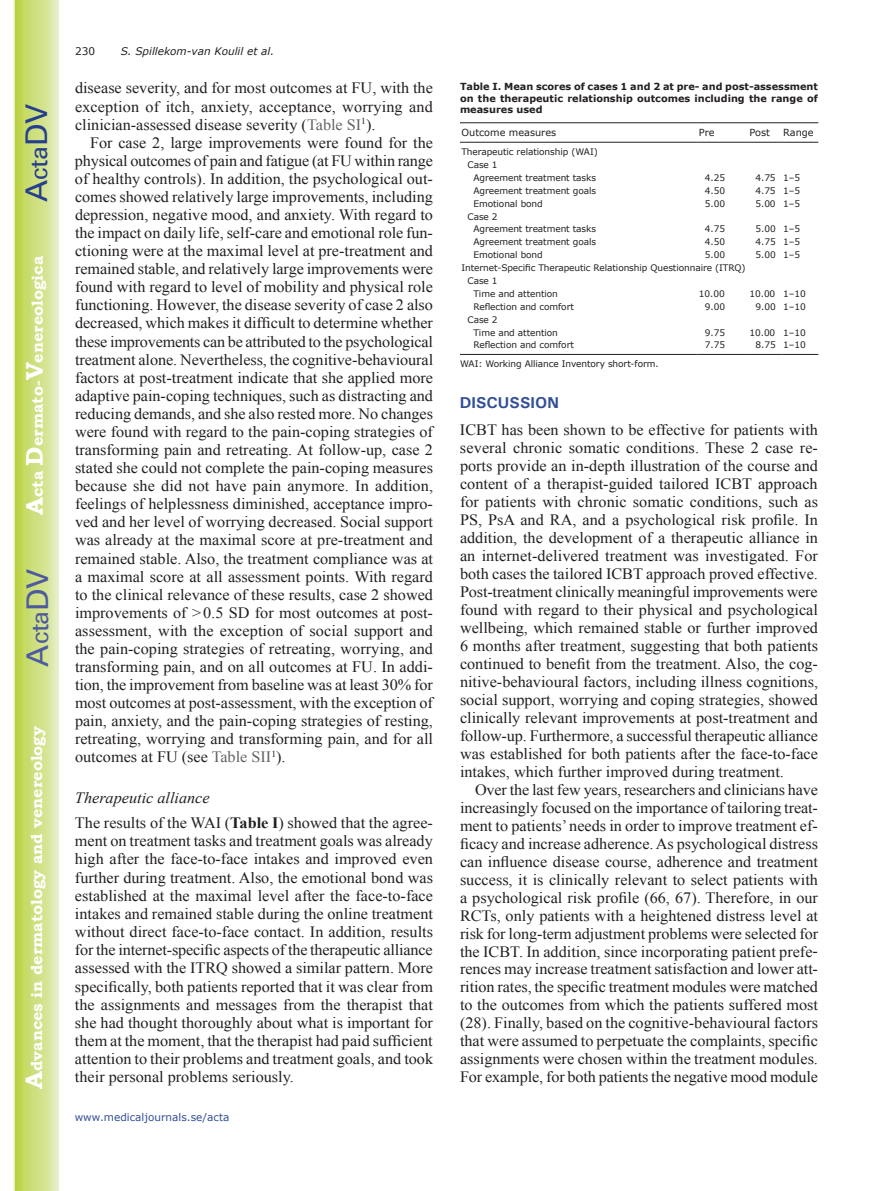
<style>
.page{position:relative;width:893px;height:1191px;background:#fff}
.page>*{position:absolute;margin:0;border:0;box-sizing:border-box;transform-origin:0 0}
.t1{font:30px "Univers";color:#4d5a9e}
.t2{font:30px "Univers";color:#253f8e}
.t3{font:15.75px/18px "Times New Roman";color:#231f20;text-align:justify}
.t4{font:700 15.75px "Bookman Old Style";color:#fff}
.t5{font:700 15.75px "Univers";color:#324f95}
.t6{font:10.5px "Verdana";color:#324f95}
.t7{font:italic 10.5px "Verdana";color:#231f20}
.t8{font:10.5px "Verdana";color:#231f20}
.t9{font:700 9.75px/11.7px "Verdana";color:#231f20;text-align:justify}
.t10{font:9.75px "Verdana";color:#231f20}
.t11{font:9px/12.9px "Verdana";letter-spacing:-.01em;color:#231f20}
.s1{font-size:24px}
.s2{color:#636366}
.s3{font-style:italic}
.s4{font-weight:700}
</style>
<div class="page">
<svg style="left:14px;top:0;width:45px;height:1191px;background:#cfe084"></svg>
<svg style="left:460px;top:123px;width:358px;height:19px"></svg>
<hr style="left:460px;top:122px;width:237px;height:1px;background:#231f20">
<hr style="left:697px;top:122px;width:51px;height:1px;background:#231f20">
<hr style="left:748px;top:122px;width:34px;height:1px;background:#231f20">
<hr style="left:782px;top:122px;width:36px;height:1px;background:#231f20">
<hr style="left:460px;top:142px;width:237px;height:1px;background:#231f20">
<hr style="left:697px;top:142px;width:51px;height:1px;background:#231f20">
<hr style="left:748px;top:142px;width:34px;height:1px;background:#231f20">
<hr style="left:782px;top:142px;width:36px;height:1px;background:#231f20">
<hr style="left:460px;top:354px;width:237px;height:1px;background:#231f20">
<hr style="left:697px;top:354px;width:51px;height:1px;background:#231f20">
<hr style="left:748px;top:354px;width:34px;height:1px;background:#231f20">
<hr style="left:782px;top:354px;width:36px;height:1px;background:#231f20">
<h1 class="t2" style="left:19px;top:202px;width:100px;rotate:-90deg">A<span class="s1">cta</span>DV</h1>
<p class="t4" style="left:28px;top:515px;width:260px;rotate:-90deg"><span class="s1">A</span>cta <span class="s1">D</span>ermato-<span class="s1">V</span>enereologica</p>
<h1 class="t1" style="left:20px;top:666px;width:100px;rotate:-90deg">A<span class="s1">cta</span>DV</h1>
<p class="t4" style="left:27px;top:1088px;width:364px;rotate:-90deg"><span class="s1">A</span>dvances in dermatology and venereology</p>
<p class="t8" style="left:75px;top:44px;width:22px">230</p>
<p class="t7" style="left:121px;top:44px;width:155px">S. Spillekom-van Koulil et al.</p>
<p class="t3" style="left:75px;top:79px;width:359px">disease severity, and for most outcomes at FU, with the exception of itch, anxiety, acceptance, worrying and clinician-assessed disease severity (<span class="s2">Table SI</span><sup>1</sup>).</p>
<p class="t3" style="left:75px;top:133px;width:360px;text-indent:15px">For case 2, large improvements were found for the physical outcomes of pain and fatigue (at FU within range of healthy controls). In addition, the psychological out&shy;comes showed relatively large improvements, including depression, negative mood, and anxiety. With regard to the impact on daily life, self-care and emotional role fun&shy;ctioning were at the maximal level at pre-treatment and remained stable, and relatively large improvements were found with regard to level of mobility and physical role functioning. However, the disease severity of case 2 also decreased, which makes it difficult to determine whether these improvements can be attributed to the psychological treatment alone. Nevertheless, the cognitive-behavioural factors at post-treatment indicate that she applied more adaptive pain-coping techniques, such as distracting and reducing demands, and she also rested more. No changes were found with regard to the pain-coping strategies of transforming pain and retreating. At follow-up, case 2 stated she could not complete the pain-coping measures because she did not have pain anymore. In addition, feelings of helplessness diminished, acceptance impro&shy;ved and her level of worrying decreased. Social support was already at the maximal score at pre-treatment and remained stable. Also, the treatment compliance was at a maximal score at all assessment points. With regard to the clinical relevance of these results, case 2 showed improvements of &gt;0.5 SD for most outcomes at post&shy;assessment, with the exception of social support and the pain-coping strategies of retreating, worrying, and transforming pain, and on all outcomes at FU. In addi&shy;tion, the improvement from baseline was at least 30% for most outcomes at post-assessment, with the exception of pain, anxiety, and the pain-coping strategies of resting, retreating, worrying and transforming pain, and for all outcomes at FU (see <span class="s2">Table SII</span><sup>1</sup>).</p>
<p class="t3" style="left:75px;top:784px;width:358px;line-height:25.7px"><span class="s3">Therapeutic alliance<br></span>The results of the WAI (<span class="s4">Table I</span>) showed that the agree-</p>
<p class="t3" style="left:75px;top:831px;width:360px">ment on treatment tasks and treatment goals was already high after the face-to-face intakes and improved even further during treatment. Also, the emotional bond was established at the maximal level after the face-to-face intakes and remained stable during the online treatment without direct face-to-face contact. In addition, results for the internet-specific aspects of the therapeutic alliance assessed with the ITRQ showed a similar pattern. More specifically, both patients reported that it was clear from the assignments and messages from the therapist that she had thought thoroughly about what is important for them at the moment, that the therapist had paid sufficient attention to their problems and treatment goals, and took their personal problems seriously.</p>
<p class="t6" style="left:75px;top:1110px;width:156px">www.medicaljournals.se/acta</p>
<p class="t9" style="left:460px;top:80px;width:359px">Table I. Mean scores of cases 1 and 2 at pre- and post-assessment on the therapeutic relationship outcomes including the range of measures used</p>
<p class="t10" style="left:461px;top:126px;width:96px">Outcome measures</p>
<p class="t10" style="left:699px;top:126px;width:17px">Pre</p>
<p class="t10" style="left:749px;top:126px;width:22px">Post</p>
<p class="t10" style="left:783px;top:126px;width:32px">Range</p>
<p class="t11" style="left:467px;top:145px;width:132px;text-indent:-6px">Therapeutic relationship (WAI)<br>Case 1</p>
<p class="t11" style="left:473px;top:171px;width:124px">Agreement treatment tasks</p>
<p class="t11" style="left:705px;top:171px;width:22px">4.25</p>
<p class="t11" style="left:755px;top:171px;width:46px">4.75 1–5</p>
<p class="t11" style="left:473px;top:184px;width:124px">Agreement treatment goals</p>
<p class="t11" style="left:705px;top:184px;width:22px">4.50</p>
<p class="t11" style="left:755px;top:184px;width:46px">4.75 1–5</p>
<p class="t11" style="left:473px;top:197px;width:71px">Emotional bond</p>
<p class="t11" style="left:705px;top:197px;width:22px">5.00</p>
<p class="t11" style="left:755px;top:197px;width:46px">5.00 1–5</p>
<p class="t11" style="left:473px;top:209px;width:124px;text-indent:-6px">Case 2<br>Agreement treatment tasks</p>
<p class="t11" style="left:705px;top:222px;width:22px">4.75</p>
<p class="t11" style="left:755px;top:222px;width:46px">5.00 1–5</p>
<p class="t11" style="left:473px;top:235px;width:124px">Agreement treatment goals</p>
<p class="t11" style="left:705px;top:235px;width:22px">4.50</p>
<p class="t11" style="left:755px;top:235px;width:46px">4.75 1–5</p>
<p class="t11" style="left:473px;top:248px;width:71px">Emotional bond</p>
<p class="t11" style="left:705px;top:248px;width:22px">5.00</p>
<p class="t11" style="left:755px;top:248px;width:46px">5.00 1–5</p>
<p class="t11" style="left:461px;top:261px;width:286px">Internet-Specific Therapeutic Relationship Questionnaire (ITRQ)</p>
<p class="t11" style="left:467px;top:274px;width:32px">Case 1</p>
<p class="t11" style="left:473px;top:287px;width:86px">Time and attention</p>
<p class="t11" style="left:699px;top:287px;width:27px">10.00</p>
<p class="t11" style="left:749px;top:287px;width:58px">10.00 1–10</p>
<p class="t11" style="left:473px;top:300px;width:102px">Reflection and comfort</p>
<p class="t11" style="left:705px;top:300px;width:22px">9.00</p>
<p class="t11" style="left:755px;top:300px;width:52px">9.00 1–10</p>
<p class="t11" style="left:473px;top:312px;width:86px;text-indent:-6px">Case 2<br>Time and attention</p>
<p class="t11" style="left:705px;top:325px;width:22px">9.75</p>
<p class="t11" style="left:749px;top:325px;width:58px">10.00 1–10</p>
<p class="t11" style="left:473px;top:338px;width:102px">Reflection and comfort</p>
<p class="t11" style="left:705px;top:338px;width:22px">7.75</p>
<p class="t11" style="left:755px;top:338px;width:52px">8.75 1–10</p>
<p class="t11" style="left:460px;top:357px;width:200px">WAI: Working Alliance Inventory short-form.</p>
<p class="t5" style="left:460px;top:393px;width:101px">DISCUSSION</p>
<p class="t3" style="left:460px;top:420px;width:360px">ICBT has been shown to be effective for patients with several chronic somatic conditions. These 2 case re&shy;ports provide an in-depth illustration of the course and content of a therapist-guided tailored ICBT approach for patients with chronic somatic conditions, such as PS, PsA and RA, and a psychological risk profile. In addition, the development of a therapeutic alliance in an internet-delivered treatment was investigated. For both cases the tailored ICBT approach proved effective.<br>Post-treatment clinically meaningful improvements were found with regard to their physical and psychological wellbeing, which remained stable or further improved 6 months after treatment, suggesting that both patients continued to benefit from the treatment. Also, the cog&shy;nitive-behavioural factors, including illness cognitions, social support, worrying and coping strategies, showed clinically relevant improvements at post-treatment and follow-up. Furthermore, a successful therapeutic alliance was established for both patients after the face-to-face intakes, which further improved during treatment.</p>
<p class="t3" style="left:460px;top:780px;width:360px;text-indent:15px">Over the last few years, researchers and clinicians have increasingly focused on the importance of tailoring treat&shy;ment to patients’ needs in order to improve treatment ef&shy;ficacy and increase adherence. As psychological distress can influence disease course, adherence and treatment success, it is clinically relevant to select patients with a psychological risk profile (66, 67). Therefore, in our RCTs, only patients with a heightened distress level at risk for long-term adjustment problems were selected for the ICBT. In addition, since incorporating patient prefe&shy;rences may increase treatment satisfaction and lower att&shy;rition rates, the specific treatment modules were matched to the outcomes from which the patients suffered most (28). Finally, based on the cognitive-behavioural factors that were assumed to perpetuate the complaints, specific assignments were chosen within the treatment modules.<br>For example, for both patients the negative mood module</p>
</div>
